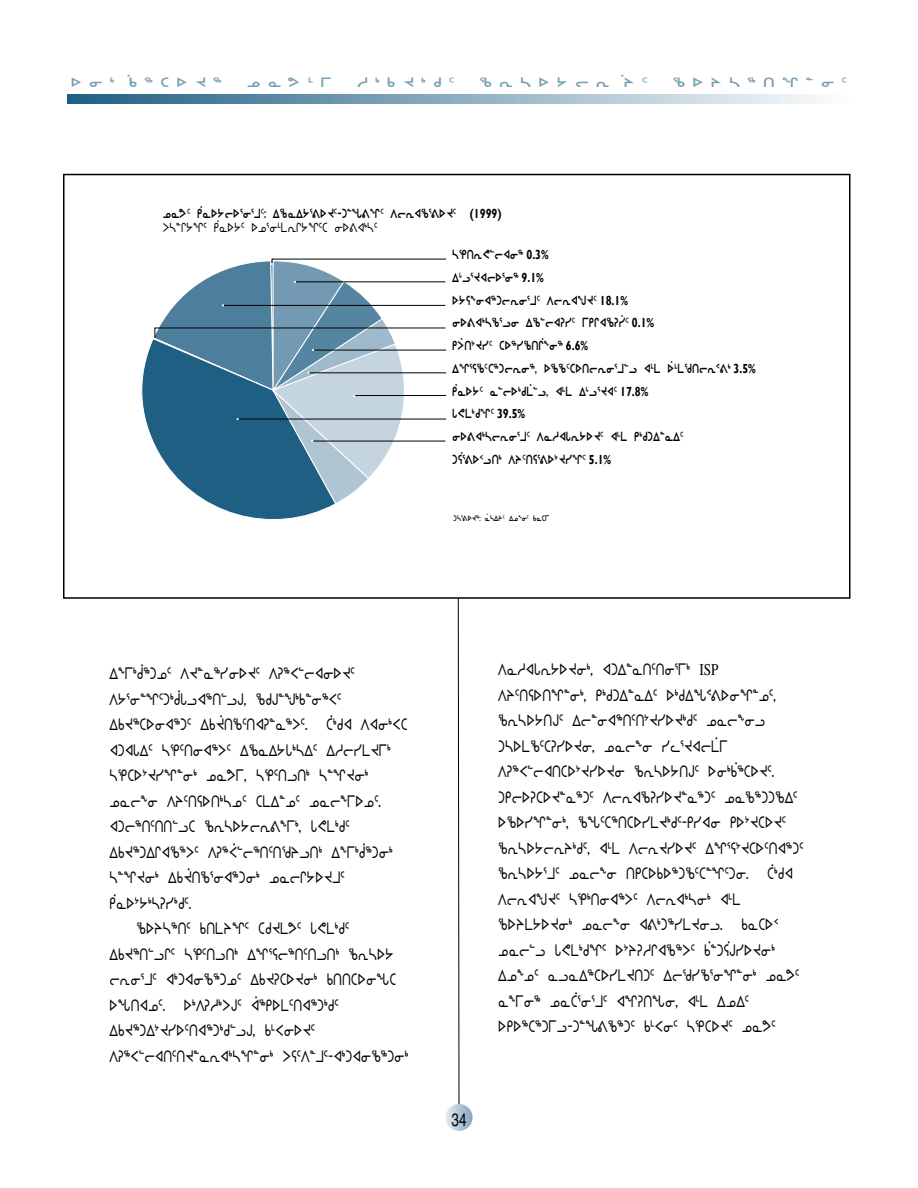
<style>
.page{position:relative;width:918px;height:1188px;background:#fff}
.page>*{position:absolute;margin:0;border:0;box-sizing:border-box;transform-origin:0 0}
.t1{font:18px "Helvetica";color:#000;scale:.75 1}
.t2{font:16.5px/25.5px "Pro Syl";color:#000;scale:.8 1}
.t3{font:700 13.5px "Pro Syl";letter-spacing:.4em;color:#799fb5;scale:1.3 1}
.t4{font:700 13.2px/22.8px "Pro Syl";color:#000;scale:.81 1}
.t5{font:700 8.1px "Pro Syl";color:#000;scale:.81 1}
.s1{font-family:"Gill Sans"}
.s2{font-weight:400}
.s3{font-family:"Times"}
</style>
<div class="page">
<svg style="left:457px;top:599px;width:3px;height:505px"></svg>
<svg style="left:446px;top:1104px;width:27px;height:27px"></svg>
<svg style="left:68px;top:94px;width:749px;height:10px;background:#89aabe"></svg>
<svg style="left:141px;top:258px;width:306px;height:262px"></svg>
<div style="left:63px;top:174px;width:787px;height:425px;border:2px solid #000"></div>
<p class="t3" style="left:71px;top:75px;width:118px">SI4]V6BSJ6</p>
<p class="t3" style="left:247px;top:75px;width:67px">KNK7U</p>
<p class="t3" style="left:357px;top:75px;width:77px">H4VJ4F5</p>
<p class="t3" style="left:480px;top:75px;width:131px">CENS/OE`P5</p>
<p class="t3" style="left:673px;top:75px;width:136px">CSPN6TQ8I5</p>
<p class="t4" style="left:163px;top:206px;width:420px;line-height:14.5px">KNK5 ]RNS/OS3I3J5: WCNW/3=SJ5_G8Z=Q5 WOEXC3=SJ5 <span class="s1">(1999)<br></span><span class="s2">SN8Q/Q5 ]RNS/5 SK3I7MEQ/Q5B IS=X4N5</span></p>
<p class="t4" style="left:452px;top:243px;width:377px">NETE?9OXI6 <span class="s1">0.3%<br></span>W[L3JXOS3I6 <span class="s1">9.1%<br></span>S/C1IX6GOEI3J5 WOEXAJ5 <span class="s1">18.1%<br></span>IS=X4NC3LI WC9OXDY5 URQXCD`Y5 <span class="s1">0.1%<br></span>R]ST0JY5 BS6YCT]Q1I6 <span class="s1">6.6%<br></span>WQ3CC5B6GOEI6, SCC5BSTOEI3J9L X7M ]S7MDTOE}=4 <span class="s1">3.5% </span>]RNS/5 N9OS4F]M9L, X7M W[L3JX5 <span class="s1">17.8%<br></span>Z?M4FQ5 <span class="s1">39.5%<br></span>IS=X4NOEI3J5 WNHXZE/SJ5 X7M R4FGW8NW5<br>G]C3=S2LT4 WP5TC3=S0JYQ5 <span class="s1">5.1%</span></p>
<p class="t5" style="left:454px;top:513px;width:120px">GN3=SJ6: ]NNWP5 WK1I5 VNBU</p>
<p class="t2" style="left:110px;top:660px;width:308px">W1U4]F6GK5 WJ8N6YISJ5 WD6X9OXISJ5</p>
<p class="t2" style="left:110px;top:686px;width:291px">W/3I8Q5G4]FZLX6T9LA, CFA8A4V8I6X5</p>
<p class="t2" style="left:110px;top:711px;width:374px">WVJ6BSIX6G5 WV]JTC5TXD8N6S5. ]B4FX WXI4XB</p>
<p class="t2" style="left:110px;top:737px;width:353px">XGXZW5 NE5TIX6S5 WCNW/Z4NW5 WHOYMJU4</p>
<p class="t2" style="left:110px;top:762px;width:325px">NEBS0JYQ8I4 KNKU, NE5TLT4 N8QJI4</p>
<p class="t2" style="left:110px;top:788px;width:341px">KNO1I WP5TCST4NK5 BMW8K5 KNO1USK5.</p>
<p class="t2" style="left:110px;top:813px;width:302px">XGO6T5TT9LB CENS/OE=1U4, Z?M4F5</p>
<p class="t2" style="left:110px;top:839px;width:356px">WVJ6GWQXC6S5 WD6]X9O6T5TDPLT4 W1U4]F6GI4</p>
<p class="t2" style="left:110px;top:864px;width:296px">N8QJI4 WV]JTC3IX6GI4 KNOQ/SJJ5</p>
<p class="t2" style="left:110px;top:890px;width:104px">]RNS0/4NDY4F5.</p>
<p class="t2" style="left:136px;top:915px;width:268px">CSPN6T5 VTMPQ5 BFJMK5 Z?M4F5</p>
<p class="t2" style="left:110px;top:941px;width:357px">WVJ6T9LQ5 NE5TLT4 WQ3CO6T5TLT4 CENS/</p>
<p class="t2" style="left:110px;top:966px;width:360px">OEI3J5 X4GXIC6GK5 WVJDBSJI4 VTTBSIZB</p>
<p class="t2" style="left:110px;top:992px;width:288px">SZTXK5. S4WDH4SA5 ]X6RSM5TX6G4F5</p>
<p class="t2" style="left:110px;top:1017px;width:259px">WVJ6GW0JYS5TX6G4F9LA, V7XISJ5</p>
<p class="t2" style="left:110px;top:1043px;width:375px">WD6X9OXT5TJ8NEX4NQ8I4 SC5W8J5_X4GXIC6GI4</p>
<p class="t2" style="left:498px;top:656px;width:383px">WNHXZE/SJI4, XGW8NT5TI3U4 <span class="s3">ISP </span>WP5TCSTQ8I4, R4FGW8NW5 S4FWZ}=SIQ8K5, CENS/TA5 WO8IX6T5T0JYSJ4F5 KNO1IL GNSMC5BDYSJI, KNO1I YM3JXO]MU WD6X9OXTBS0JYSJI CENS/TA5 SI4]V6BSJ5.<br>GROSDBSJ8N6G5 WOEXCDYSJ8N6G5 KNC6GGCW5<br>SCSYQ8I4, CZ5B6TBSYMJ4F5_RYXI RS0JBSJ5<br>CENS/OEP4F5, X7M WOEJYSJ5 WQ3C0JBS5TX6G5<br>CENS/3J5 KNO1I TRBSVS6GC5B8Q5GI. ]B4FX WOEXAJ5 NE4TIX6S5 WOEX4NI4 X7M CSPM/SJI4 KNO1I X=4G6YMJIL. VNBS2<br>KNO9L Z?M4FQ5 S0PDHQXC6S5 ]V8G]CAYSJI4<br>WK1K5 NLNW6BSYMJTG5 WODYC3IQ8I4 KNK5<br>N1UI6 KN]B3I3J5 XQDTZI, X7M WKW5<br>SRS6B6GUL_G8Z=C6G5 V7XI5 NEBSJ5 KNK5</p>
<p class="t1" style="left:451px;top:1109px;width:22px">34</p>
</div>
